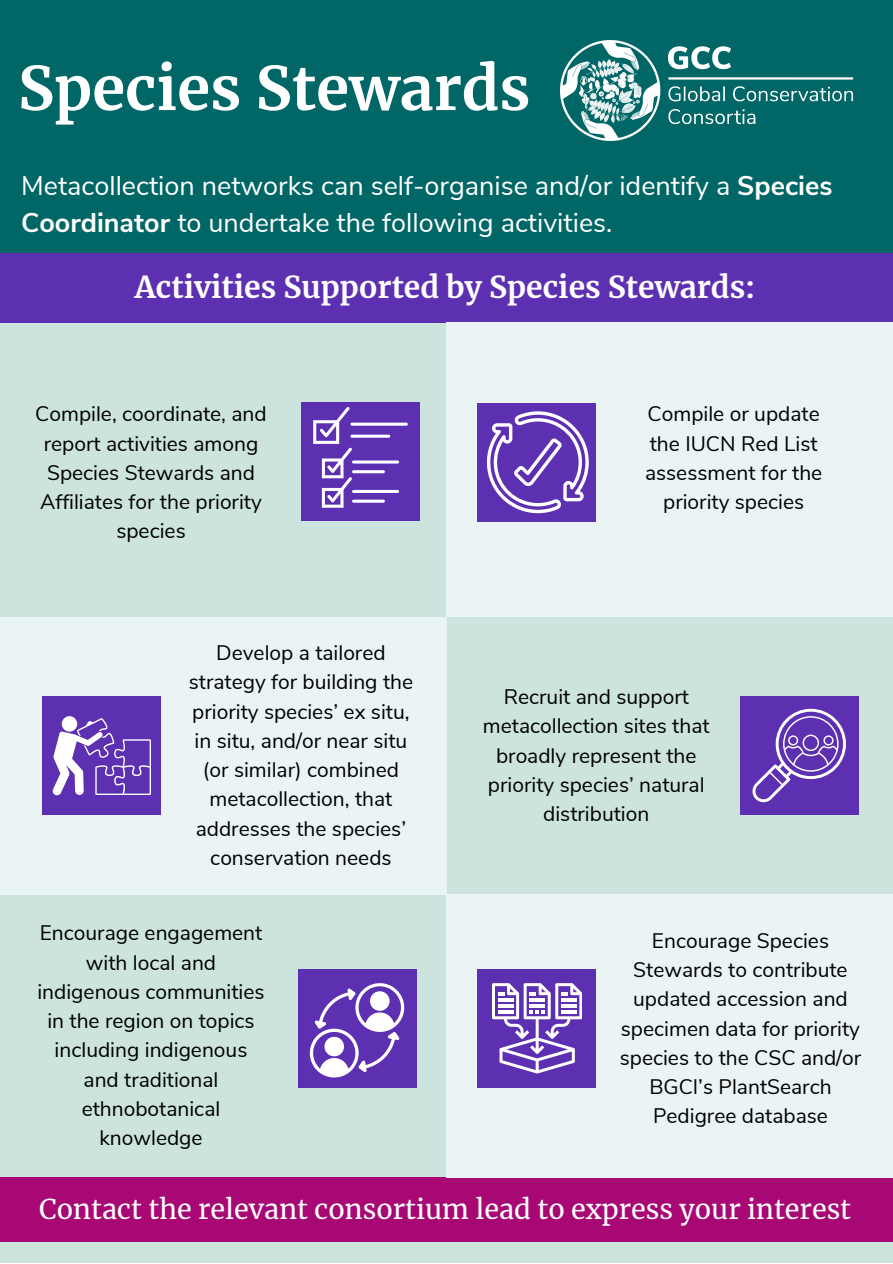
<style>
.page{position:relative;width:893px;height:1264px;background:#fff}
.page>*{position:absolute;margin:0;border:0;box-sizing:border-box;transform-origin:0 0}
.t1{font:700 60px "Merriweather";color:#fff}
.t2{font:700 30px "Merriweather";color:#fff}
.t3{font:27px/37px "Nunito Sans";color:#fff}
.t4{font:27px "Merriweather";color:#fff}
.t5{font:21px/29.2px "Nunito Sans";color:#000;text-align:center}
.s1{font-weight:700}
</style>
<div class="page">
<div style="left:0;top:0;width:892px;height:1262px;background:#cce3de"></div>
<div style="left:0;top:0;width:892px;height:323px;background:#066"></div>
<img style="left:560px;top:41px;width:294px;height:100px">
<div style="left:0;top:1177px;width:892px;height:64px;background:#a80874"></div>
<div style="left:740px;top:696px;width:119px;height:119px;background:#5d30b2"></div>
<div style="left:301px;top:402px;width:118px;height:119px;background:#5d30b2"></div>
<div style="left:297px;top:969px;width:119px;height:119px;background:#5d30b2"></div>
<div style="left:0;top:253px;width:892px;height:70px;background:#5d30b2"></div>
<div style="left:0;top:617px;width:446px;height:277px;background:#eaf4f4"></div>
<div style="left:42px;top:696px;width:119px;height:119px;background:#5d30b2"></div>
<div style="left:446px;top:894px;width:446px;height:283px;background:#eaf4f4"></div>
<div style="left:477px;top:969px;width:119px;height:119px;background:#5d30b2"></div>
<div style="left:446px;top:323px;width:446px;height:294px;background:#eaf4f4"></div>
<div style="left:477px;top:403px;width:119px;height:119px;background:#5d30b2"></div>
<svg style="left:350px;top:422px;width:57px;height:4px"></svg>
<svg style="left:350px;top:434px;width:40px;height:4px"></svg>
<hr style="left:352px;top:460px;width:47px;height:3px;background:#fff;border-radius:2px">
<hr style="left:352px;top:470px;width:33px;height:3px;background:#fff;border-radius:2px">
<svg style="left:313px;top:407px;width:39px;height:100px"></svg>
<hr style="left:352px;top:490px;width:47px;height:3px;background:#fff;border-radius:2px">
<hr style="left:352px;top:499px;width:33px;height:3px;background:#fff;border-radius:2px">
<svg style="left:486px;top:411px;width:102px;height:102px"></svg>
<svg style="left:52px;top:716px;width:99px;height:79px"></svg>
<svg style="left:752px;top:708px;width:93px;height:94px"></svg>
<svg style="left:310px;top:983px;width:94px;height:94px"></svg>
<svg style="left:492px;top:983px;width:90px;height:90px"></svg>
<p class="t1" style="left:18px;top:51px;width:514px">Species Stewards</p>
<p class="t3" style="left:21px;top:167px;width:812px">Metacollection networks can self-organise and/or identify a <span class="s1">Species<br>Coordinator</span> to undertake the following activities.</p>
<p class="t2" style="left:135px;top:268px;width:622px">Activities Supported by Species Stewards:</p>
<p class="t5" style="left:35px;top:400px;width:233px">Compile, coordinate, and report activities among<br>Species Stewards and<br>Affiliates for the priority species</p>
<p class="t5" style="left:189px;top:638px;width:226px">Develop a tailored strategy for building the priority species’ ex situ, in situ, and/or near situ (or similar) combined metacollection, that addresses the species’ conservation needs</p>
<p class="t5" style="left:37px;top:918px;width:229px">Encourage engagement with local and indigenous communities in the region on topics including indigenous and traditional ethnobotanical knowledge</p>
<p class="t5" style="left:645px;top:400px;width:179px">Compile or update the IUCN Red List assessment for the priority species</p>
<p class="t5" style="left:483px;top:682px;width:228px">Recruit and support metacollection sites that broadly represent the priority species’ natural distribution</p>
<p class="t5" style="left:619px;top:926px;width:243px">Encourage Species<br>Stewards to contribute updated accession and specimen data for priority species to the CSC and/or<br>BGCI’s PlantSearch<br>Pedigree database</p>
<p class="t4" style="left:39px;top:1192px;width:813px">Contact the relevant consortium lead to express your interest</p>
</div>
